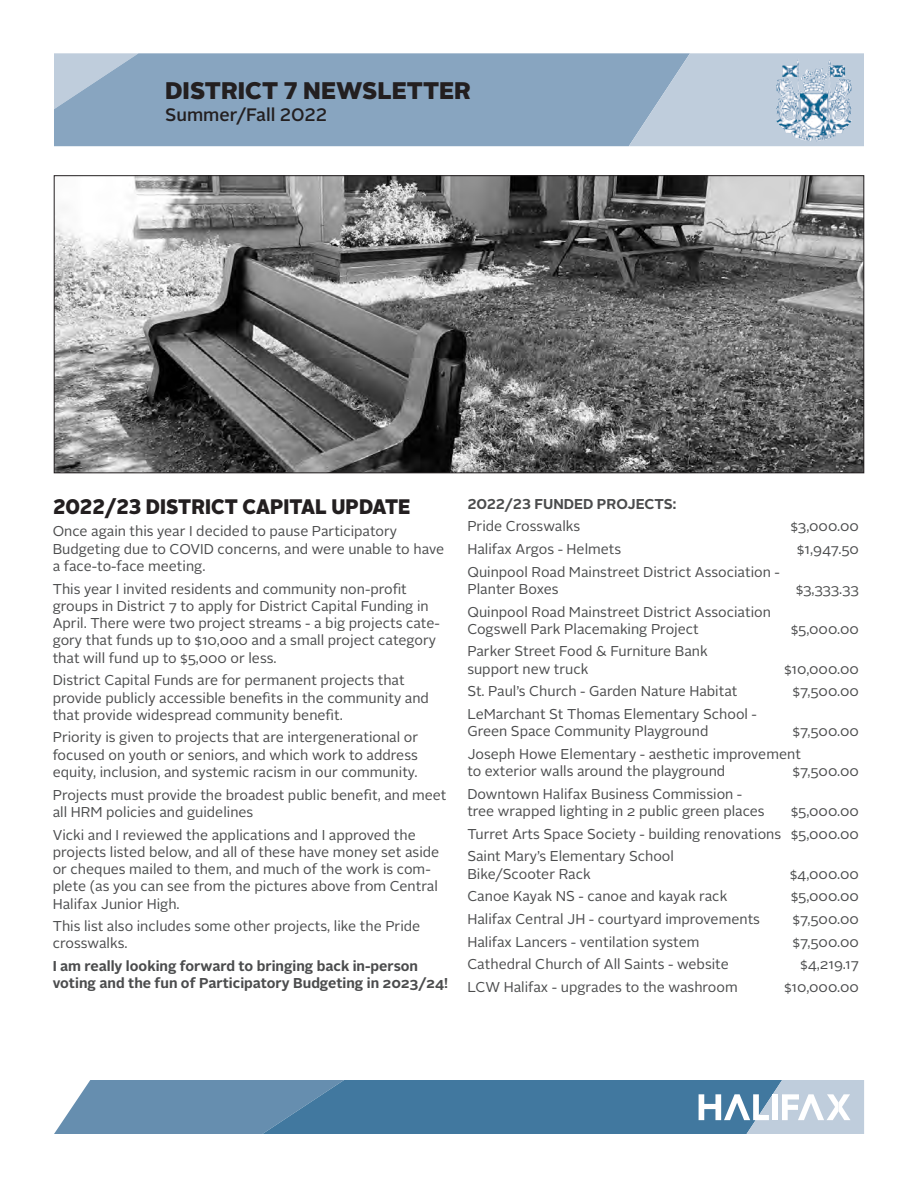
<style>
.page{position:relative;width:918px;height:1188px;background:#fff}
.page>*{position:absolute;margin:0;border:0;box-sizing:border-box;transform-origin:0 0}
.t1{font:900 24px "Alright Sans";color:#231f20}
.Headline_Copy_Small{font:900 21px "Alright Sans";color:#231f20;scale:.93 1}
.t2{font:500 18px "Alright Sans";color:#231f20}
.Body_Copy{font:14.25px/17.2px "Alright Sans";color:#4b4c4d}
.Body_Copy-2{font:700 14.25px/17.2px "Alright Sans";color:#4b4c4d}
</style>
<div class="page">
<div style="left:54px;top:53px;width:575px;height:93px;background:#88a5c0"></div>
<svg style="left:629px;top:53px;width:235px;height:93px;background:#b5c6d7"></svg>
<img style="left:776px;top:59px;width:74px;height:83px">
<svg style="left:54px;top:1080px;width:810px;height:54px;background:#648fb0"></svg>
<img style="left:56px;top:178px;width:806px;height:293px">
<p class="t1" style="left:165px;top:74px;width:308px">DISTRICT 7 NEWSLETTER</p>
<p class="t2" style="left:165px;top:102px;width:163px">Summer/Fall 2022</p>
<p class="Headline_Copy_Small" style="left:53px;top:491px;width:386px">2022/23 DISTRICT CAPITAL UPDATE</p>
<p class="Body_Copy" style="left:53px;top:523px;width:393px">Once again this year I decided to pause Participatory<br>Budgeting due to COVID concerns, and were unable to have a face-to-face meeting.</p>
<p class="Body_Copy" style="left:53px;top:580px;width:389px">This year I invited residents and community non-profit groups in District 7 to apply for District Capital Funding in April. There were two project streams - a big projects cate&shy;gory that funds up to $10,000 and a small project category that will fund up to $5,000 or less.</p>
<p class="Body_Copy" style="left:53px;top:672px;width:378px">District Capital Funds are for permanent projects that provide publicly accessible benefits in the community and that provide widespread community benefit.</p>
<p class="Body_Copy" style="left:53px;top:729px;width:367px;text-align:justify">Priority is given to projects that are intergenerational or focused on youth or seniors, and which work to address equity, inclusion, and systemic racism in our community.</p>
<p class="Body_Copy" style="left:53px;top:786px;width:395px">Projects must provide the broadest public benefit, and meet all HRM policies and guidelines</p>
<p class="Body_Copy" style="left:53px;top:826px;width:388px">Vicki and I reviewed the applications and I approved the projects listed below, and all of these have money set aside or cheques mailed to them, and much of the work is com&shy;plete (as you can see from the pictures above from Central Halifax Junior High.</p>
<p class="Body_Copy" style="left:53px;top:918px;width:369px">This list also includes some other projects, like the Pride crosswalks.</p>
<p class="Body_Copy-2" style="left:53px;top:958px;width:397px">I am really looking forward to bringing back in-person voting and the fun of Participatory Budgeting in 2023/24!</p>
<p class="Body_Copy-2" style="left:467px;top:495px;width:211px">2022/23 FUNDED PROJECTS:</p>
<p class="Body_Copy" style="left:467px;top:518px;width:115px">Pride Crosswalks</p>
<p class="Body_Copy" style="left:791px;top:518px;width:70px">$3,000.00</p>
<p class="Body_Copy" style="left:467px;top:541px;width:155px">Halifax Argos - Helmets</p>
<p class="Body_Copy" style="left:797px;top:541px;width:63px">$1,947.50</p>
<p class="Body_Copy" style="left:467px;top:563px;width:314px">Quinpool Road Mainstreet District Association -<br>Planter Boxes</p>
<p class="Body_Copy" style="left:796px;top:581px;width:65px">$3,333.33</p>
<p class="Body_Copy" style="left:467px;top:603px;width:305px">Quinpool Road Mainstreet District Association<br>Cogswell Park Placemaking Project</p>
<p class="Body_Copy" style="left:467px;top:643px;width:242px">Parker Street Food &amp; Furniture Bank support new truck</p>
<p class="Body_Copy" style="left:791px;top:620px;width:70px">$5,000.00</p>
<p class="Body_Copy" style="left:784px;top:660px;width:76px">$10,000.00</p>
<p class="Body_Copy" style="left:467px;top:683px;width:272px">St. Paul’s Church - Garden Nature Habitat</p>
<p class="Body_Copy" style="left:793px;top:683px;width:68px">$7,500.00</p>
<p class="Body_Copy" style="left:467px;top:706px;width:291px">LeMarchant St Thomas Elementary School -<br>Green Space Community Playground</p>
<p class="Body_Copy" style="left:793px;top:723px;width:68px">$7,500.00</p>
<p class="Body_Copy" style="left:467px;top:746px;width:335px">Joseph Howe Elementary - aesthetic improvement to exterior walls around the playground</p>
<p class="Body_Copy" style="left:793px;top:763px;width:68px">$7,500.00</p>
<p class="Body_Copy" style="left:467px;top:785px;width:299px">Downtown Halifax Business Commission - tree wrapped lighting in 2 public green places</p>
<p class="Body_Copy" style="left:791px;top:803px;width:70px">$5,000.00</p>
<p class="Body_Copy" style="left:467px;top:825px;width:393px">Turret Arts Space Society - building renovations $5,000.00</p>
<p class="Body_Copy" style="left:467px;top:848px;width:208px">Saint Mary’s Elementary School<br>Bike/Scooter Rack</p>
<p class="Body_Copy" style="left:790px;top:865px;width:70px">$4,000.00</p>
<p class="Body_Copy" style="left:467px;top:888px;width:261px">Canoe Kayak NS - canoe and kayak rack</p>
<p class="Body_Copy" style="left:791px;top:888px;width:70px">$5,000.00</p>
<p class="Body_Copy" style="left:467px;top:911px;width:294px">Halifax Central JH - courtyard improvements</p>
<p class="Body_Copy" style="left:793px;top:911px;width:68px">$7,500.00</p>
<p class="Body_Copy" style="left:467px;top:933px;width:234px">Halifax Lancers - ventilation system</p>
<p class="Body_Copy" style="left:793px;top:933px;width:68px">$7,500.00</p>
<p class="Body_Copy" style="left:467px;top:956px;width:263px">Cathedral Church of All Saints - website</p>
<p class="Body_Copy" style="left:800px;top:956px;width:60px">$4,219.17</p>
<p class="Body_Copy" style="left:467px;top:979px;width:272px">LCW Halifax - upgrades to the washroom</p>
<p class="Body_Copy" style="left:784px;top:979px;width:76px">$10,000.00</p>
</div>
